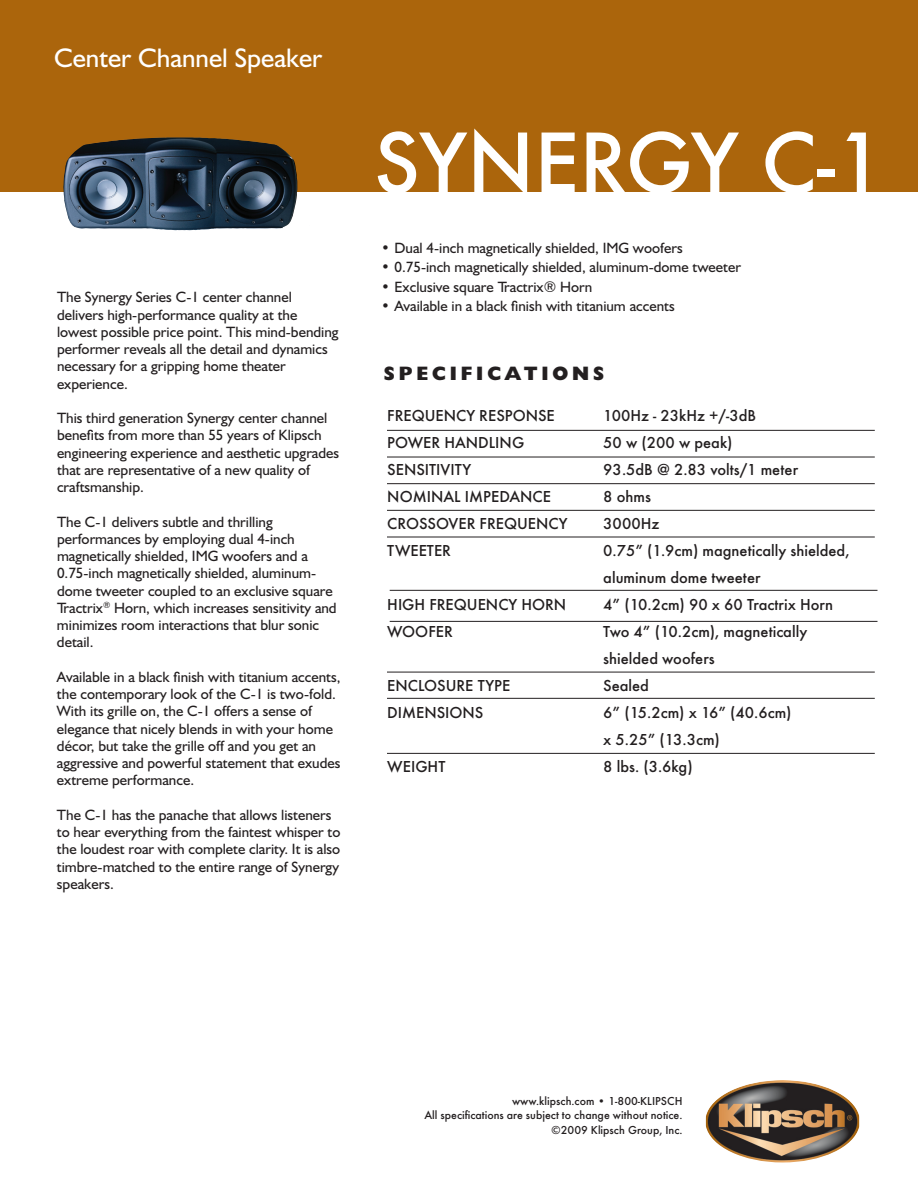
<style>
.page{position:relative;width:918px;height:1188px;background:#fff}
.page>*{position:absolute;margin:0;border:0;box-sizing:border-box;transform-origin:0 0}
.t1{font:500 90px "Futura T";letter-spacing:-.005em;color:#fff}
.t2{font:27px "Humanist 521 BT";color:#fff}
.t3{font:800 19.5px "Humanist 521 BT";letter-spacing:.2em;color:#231f20}
.t4{font:500 16.5px/27px "Futura T";color:#231f20}
.t5{font:15px/17.2px "Humanist 521 BT";color:#231f20}
.t6{font:500 12px/14.4px "Futura T";color:#231f20;text-align:right}
</style>
<div class="page">
<div style="left:0;top:0;width:918px;height:191px;background:#ab650c"></div>
<img style="left:706px;top:1080px;width:153px;height:82px">
<img style="left:63px;top:137px;width:247px;height:93px">
<hr style="left:387px;top:430px;width:488px;height:1px;background:#231f20">
<hr style="left:387px;top:457px;width:488px;height:1px;background:#231f20">
<hr style="left:387px;top:483px;width:488px;height:1px;background:#231f20">
<hr style="left:387px;top:510px;width:488px;height:1px;background:#231f20">
<hr style="left:387px;top:537px;width:488px;height:1px;background:#231f20">
<hr style="left:387px;top:753px;width:488px;height:1px;background:#231f20">
<hr style="left:390px;top:590px;width:488px;height:1px;background:#231f20">
<hr style="left:390px;top:621px;width:488px;height:1px;background:#231f20">
<hr style="left:387px;top:672px;width:488px;height:1px;background:#231f20">
<hr style="left:387px;top:698px;width:488px;height:1px;background:#231f20">
<h2 class="t2" style="left:54px;top:41px;width:270px">Center Channel Speaker</h2>
<p class="t5" style="left:57px;top:288px;width:283px">The Synergy Series C-1 center channel delivers high-performance quality at the lowest possible price point. This mind-bending performer reveals all the detail and dynamics necessary for a gripping home theater experience.</p>
<p class="t5" style="left:57px;top:409px;width:284px">This third generation Synergy center channel benefits from more than 55 years of Klipsch engineering experience and aesthetic upgrades that are representative of a new quality of craftsmanship.</p>
<p class="t5" style="left:57px;top:513px;width:281px">The C-1 delivers subtle and thrilling performances by employing dual 4-inch magnetically shielded, IMG woofers and a 0.75-inch magnetically shielded, aluminum&shy;dome tweeter coupled to an exclusive square Tractrix<sup>®</sup> Horn, which increases sensitivity and minimizes room interactions that blur sonic detail.</p>
<p class="t5" style="left:57px;top:668px;width:285px">Available in a black finish with titanium accents, the contemporary look of the C-1 is two-fold.<br>With its grille on, the C-1 offers a sense of elegance that nicely blends in with your home décor, but take the grille off and you get an aggressive and powerful statement that exudes extreme performance.</p>
<p class="t5" style="left:57px;top:806px;width:285px">The C-1 has the panache that allows listeners to hear everything from the faintest whisper to the loudest roar with complete clarity. It is also timbre-matched to the entire range of Synergy speakers.</p>
<h1 class="t1" style="left:374px;top:110px;width:513px">SYNERGY C-1</h1>
<p class="t5" style="left:381px;top:239px;width:303px">• Dual 4-inch magnetically shielded, IMG woofers</p>
<p class="t5" style="left:381px;top:258px;width:362px">• 0.75-inch magnetically shielded, aluminum-dome tweeter</p>
<p class="t5" style="left:381px;top:278px;width:213px">• Exclusive square Tractrix® Horn</p>
<p class="t5" style="left:381px;top:297px;width:295px">• Available in a black finish with titanium accents</p>
<h3 class="t3" style="left:384px;top:361px;width:220px">SPECIFICATIONS</h3>
<p class="t4" style="left:387px;top:402px;width:169px">FREQUENCY RESPONSE</p>
<p class="t4" style="left:603px;top:402px;width:154px">100Hz - 23kHz +/-3dB</p>
<p class="t4" style="left:387px;top:429px;width:139px">POWER HANDLING</p>
<p class="t4" style="left:603px;top:429px;width:131px">50 w (200 w peak)</p>
<p class="t4" style="left:387px;top:456px;width:85px">SENSITIVITY</p>
<p class="t4" style="left:603px;top:456px;width:196px">93.5dB @ 2.83 volts/1 meter</p>
<p class="t4" style="left:387px;top:483px;width:165px">NOMINAL IMPEDANCE</p>
<p class="t4" style="left:603px;top:483px;width:49px">8 ohms</p>
<p class="t4" style="left:387px;top:510px;width:182px">CROSSOVER FREQUENCY</p>
<p class="t4" style="left:603px;top:510px;width:58px">3000Hz</p>
<p class="t4" style="left:387px;top:537px;width:65px">TWEETER</p>
<p class="t4" style="left:603px;top:537px;width:248px">0.75” (1.9cm) magnetically shielded, aluminum dome tweeter</p>
<p class="t4" style="left:387px;top:591px;width:181px">HIGH FREQUENCY HORN</p>
<p class="t4" style="left:603px;top:591px;width:232px">4” (10.2cm) 90 x 60 Tractrix Horn</p>
<p class="t4" style="left:387px;top:618px;width:67px">WOOFER</p>
<p class="t4" style="left:603px;top:618px;width:206px">Two 4” (10.2cm), magnetically shielded woofers</p>
<p class="t4" style="left:387px;top:672px;width:125px">ENCLOSURE TYPE</p>
<p class="t4" style="left:603px;top:672px;width:47px">Sealed</p>
<p class="t4" style="left:387px;top:699px;width:98px">DIMENSIONS</p>
<p class="t4" style="left:603px;top:699px;width:190px">6” (15.2cm) x 16” (40.6cm) x 5.25” (13.3cm)</p>
<p class="t4" style="left:387px;top:753px;width:60px">WEIGHT</p>
<p class="t4" style="left:603px;top:753px;width:91px">8 lbs. (3.6kg)</p>
<p class="t6" style="left:424px;top:1093px;width:260px">www.klipsch.com • 1-800-KLIPSCH<br>All specifications are subject to change without notice. ©2009 Klipsch Group, Inc.</p>
</div>
